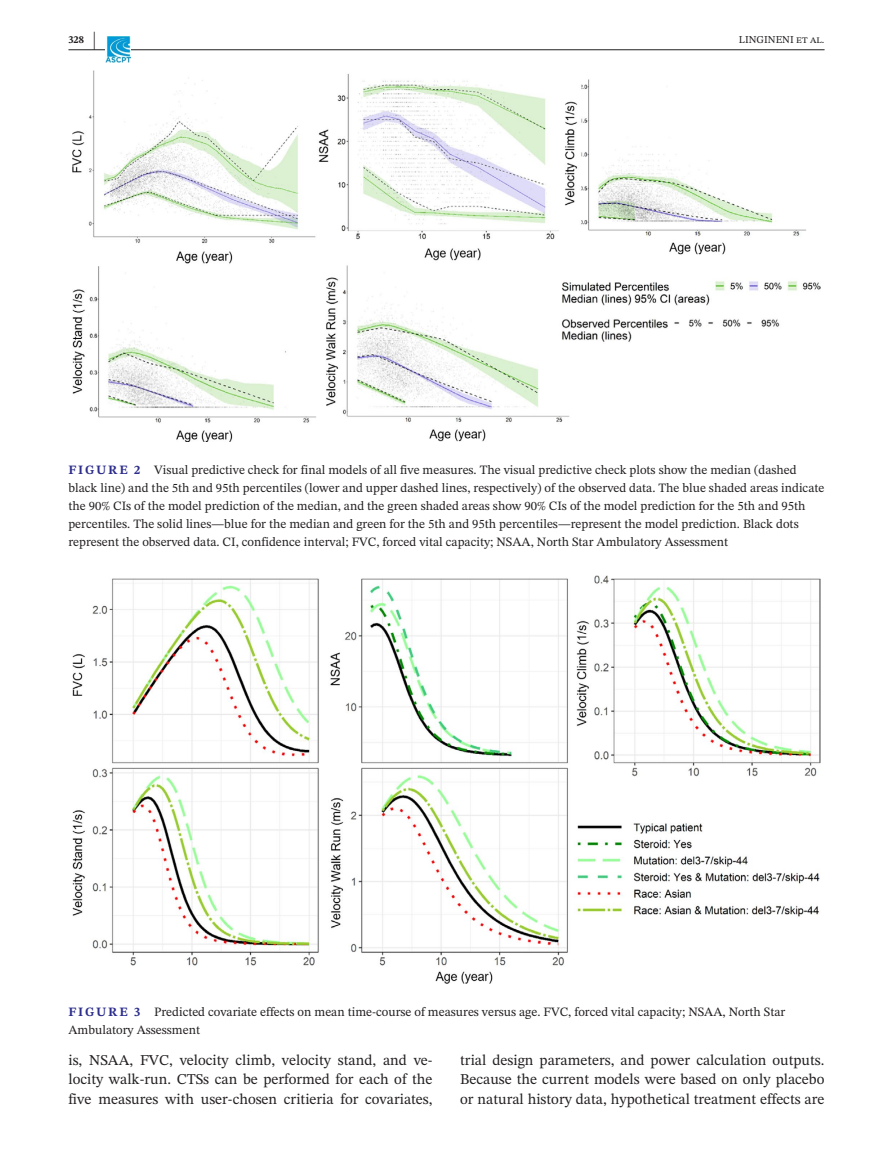
<style>
.page{position:relative;width:893px;height:1174px;background:#fff}
.page>*{position:absolute;margin:0;border:0;box-sizing:border-box;transform-origin:0 0}
.t1{font:15px/19.5px "STIX Two Text";color:#231f20;text-align:justify}
.t2{font:12.75px/18px "STIX Two Text";color:#231f20}
.t3{font:10.5px "STIX Two Text";color:#231f20}
.t4{font:700 10.5px "STIX Two Text";color:#231f20}
.s1{font-size:21px}
.s2{font-weight:700;color:#2c2d8c}
</style>
<div class="page">
<hr style="left:68px;top:49px;width:756px;height:1px;background:#231f20">
<img style="left:105px;top:37px;width:26px;height:25px">
<img style="left:72px;top:70px;width:749px;height:372px">
<img style="left:72px;top:575px;width:749px;height:408px">
<p class="t4" style="left:68px;top:32px;width:29px">328 <span class="s1">|</span></p>
<p class="t3" style="left:739px;top:32px;width:87px">LINGINENI et al.</p>
<p class="t2" style="left:68px;top:461px;width:757px"><span class="s2">FIGURE 2</span> Visual predictive check for final models of all five measures. The visual predictive check plots show the median (dashed black line) and the 5th and 95th percentiles (lower and upper dashed lines, respectively) of the observed data. The blue shaded areas indicate the 90% CIs of the model prediction of the median, and the green shaded areas show 90% CIs of the model prediction for the 5th and 95th percentiles. The solid lines—blue for the median and green for the 5th and 95th percentiles—represent the model prediction. Black dots represent the observed data. CI, confidence interval; FVC, forced vital capacity; NSAA, North Star Ambulatory Assessment</p>
<p class="t2" style="left:68px;top:1002px;width:718px"><span class="s2">FIGURE 3</span> Predicted covariate effects on mean time-course of measures versus age. FVC, forced vital capacity; NSAA, North Star<br>Ambulatory Assessment</p>
<p class="t1" style="left:68px;top:1050px;width:366px">is, NSAA, FVC, velocity climb, velocity stand, and ve&shy;locity walk-run. CTSs can be performed for each of the five measures with user-chosen critieria for covariates,</p>
<p class="t1" style="left:460px;top:1050px;width:366px">trial design parameters, and power calculation outputs.<br>Because the current models were based on only placebo or natural history data, hypothetical treatment effects are</p>
</div>
